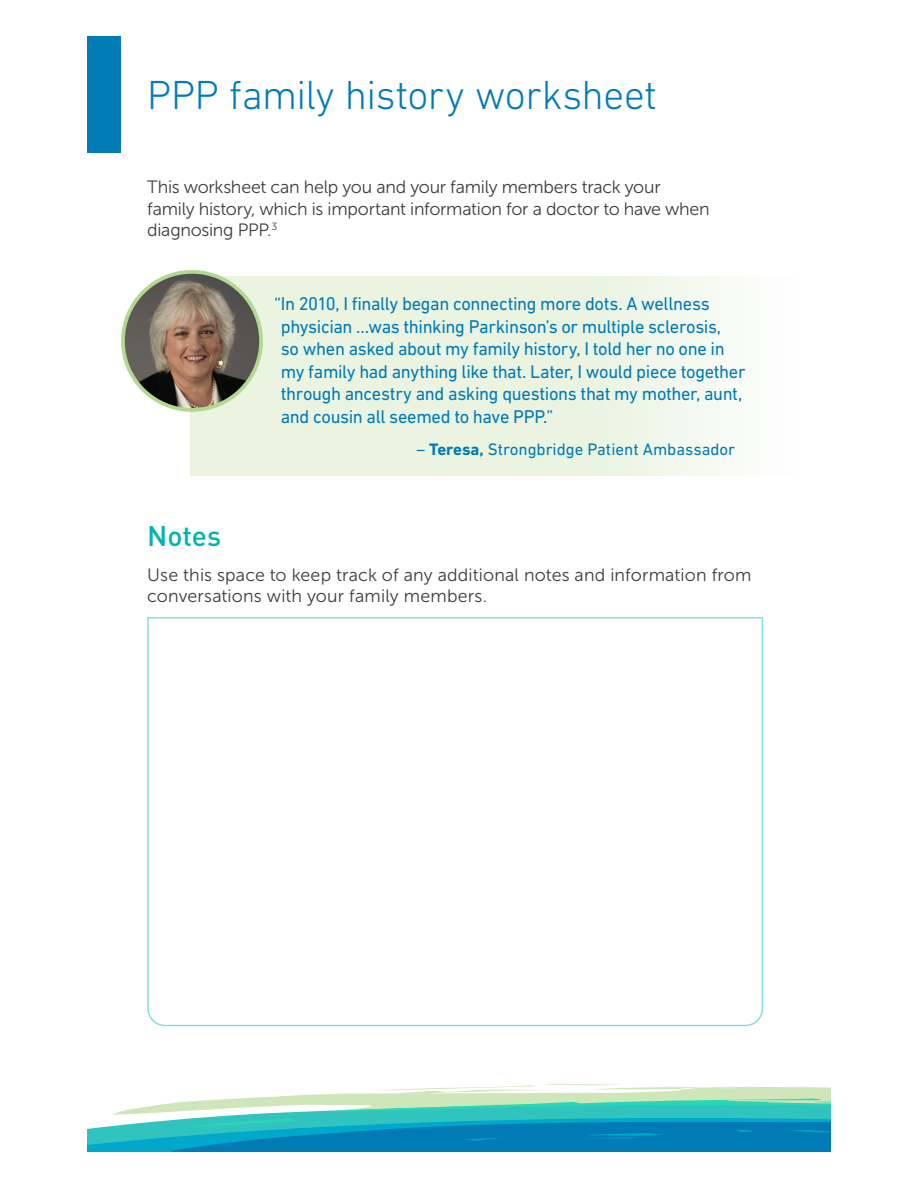
<style>
.page{position:relative;width:918px;height:1188px;background:#fff}
.page>*{position:absolute;margin:0;border:0;box-sizing:border-box;transform-origin:0 0}
.t1{font:300 41.25px "DIN Next LT Pro";letter-spacing:-.01em;color:#007bb6}
.t2{font:500 28.2px "DIN";letter-spacing:-.005em;color:#00b5ae}
.t3{font:18.75px/22.5px "DIN Next LT Pro";letter-spacing:-.02em;color:#007bb6}
.t4{font:17.85px/21.5px "Museo Sans 300";letter-spacing:-.01em;color:#3e3e3f}
.t5{font:17.85px/21.5px "Museo Sans 300";letter-spacing:.01em;color:#3e3e3f}
.t6{font:16.95px "DIN Next LT Pro";color:#007bb6}
.s1{font-weight:700}
</style>
<div class="page">
<svg style="left:87px;top:1084px;width:744px;height:68px"></svg>
<div style="left:87px;top:36px;width:34px;height:117px;background:#007bb6"></div>
<div style="left:190px;top:276px;width:626px;height:200px;background:linear-gradient(to right,#e4f1d9,#f7fbf4)"></div>
<img style="left:123px;top:272px;width:138px;height:138px;border-radius:69px">
<div style="left:121px;top:270px;width:142px;height:142px;border:4px solid #b2d892;border-radius:50%"></div>
<svg style="left:147px;top:617px;width:617px;height:410px"></svg>
<h1 class="t1" style="left:147px;top:71px;width:511px">PPP family history worksheet</h1>
<p class="t4" style="left:147px;top:177px;width:564px">This worksheet can help you and your family members track your family history, which is important information for a doctor to have when diagnosing PPP.<sup>3</sup></p>
<p class="t3" style="left:281px;top:292px;width:466px;text-indent:-7px">“In 2010, I finally began connecting more dots. A wellness physician …was thinking Parkinson’s or multiple sclerosis,<br>so when asked about my family history, I told her no one in my family had anything like that. Later, I would piece together through ancestry and asking questions that my mother, aunt, and cousin all seemed to have PPP.”</p>
<p class="t6" style="left:416px;top:439px;width:320px">– <span class="s1">Teresa,</span> Strongbridge Patient Ambassador</p>
<h2 class="t2" style="left:147px;top:518px;width:75px">Notes</h2>
<p class="t5" style="left:147px;top:564px;width:606px">Use this space to keep track of any additional notes and information from conversations with your family members.</p>
</div>
